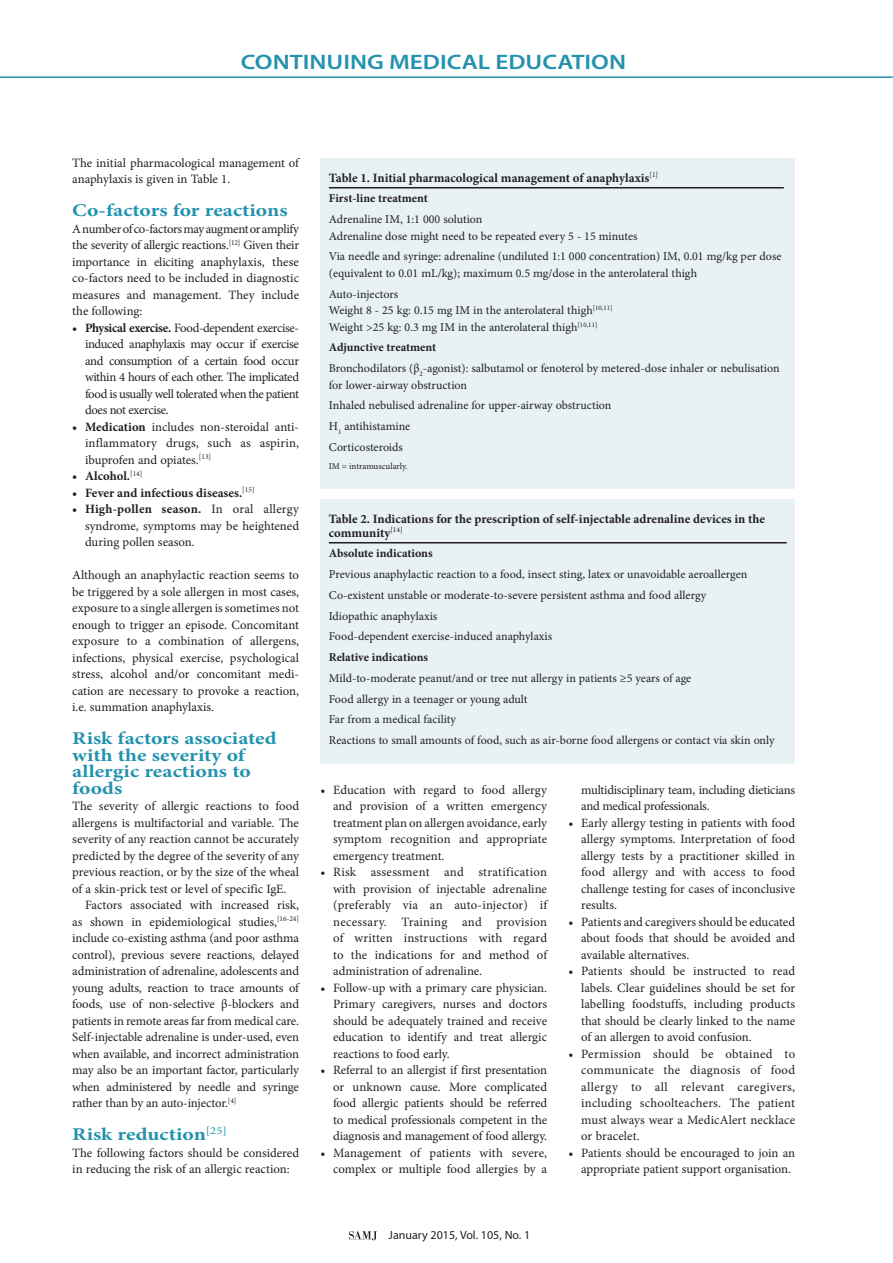
<style>
.page{position:relative;width:893px;height:1263px;background:#fff}
.page>*{position:absolute;margin:0;border:0;box-sizing:border-box;transform-origin:0 0}
.t1{font:600 21px "Myriad Pro";color:#2392ae;scale:1.2 1}
.B_HEAD{font:700 18px/16.5px "Minion Pro";color:#2392ae;scale:1.2 1}
.BODY_TEXT_INDENT{font:12.75px/16.5px "Minion Pro";letter-spacing:-.005em;color:#231f20;text-align:justify}
.BODY_TEXT_1ST_PARAGR{font:12.75px/16.5px "Minion Pro";color:#231f20;text-align:justify}
.TABLE_HEAD{font:700 12.75px/13.5px "Minion Pro";color:#231f20}
.TABLE_COPY{font:12px "Minion Pro";color:#231f20}
.TABLE_COPY-2{font:700 12px "Minion Pro";letter-spacing:-.005em;color:#231f20}
.t2{font:12px "Myriad Pro";color:#231f20}
.TABLE_FOOTNOTE{font:9px "Minion Pro";color:#231f20}
.s1{font-weight:700}
</style>
<div class="page">
<hr style="left:0;top:76px;width:893px;height:2px;background:#2392ae">
<svg style="left:349px;top:1231px;width:28px;height:9px"></svg>
<div style="left:320px;top:158px;width:475px;height:330px;background:#e8f1f4"></div>
<hr style="left:329px;top:187px;width:455px;height:1px;background:#231f20">
<div style="left:320px;top:499px;width:475px;height:264px;background:#e8f1f4"></div>
<hr style="left:329px;top:542px;width:458px;height:1px;background:#231f20">
<h1 class="t1" style="left:241px;top:48px;width:323px">CONTINUING MEDICAL EDUCATION</h1>
<p class="BODY_TEXT_1ST_PARAGR" style="left:72px;top:154px;width:228px">The initial pharmacological management of anaphylaxis is given in Table 1.</p>
<h2 class="B_HEAD" style="left:72px;top:202px;width:181px">Co-factors for reactions</h2>
<p class="BODY_TEXT_1ST_PARAGR" style="left:72px;top:220px;width:228px">A number of co-factors may augment or amplify the severity of allergic reactions.<sup>[12]</sup> Given their importance in eliciting anaphylaxis, these co-factors need to be included in diagnostic measures and management. They include the following:</p>
<p class="BODY_TEXT_INDENT" style="left:85px;top:319px;width:216px;text-indent:-13px"><span class="s1">• Physical exercise.</span> Food-dependent exercise&shy;induced anaphylaxis may occur if exercise and consumption of a certain food occur within 4 hours of each other. The implicated food is usually well tolerated when the patient does not exercise.</p>
<p class="BODY_TEXT_INDENT" style="left:85px;top:418px;width:216px;text-indent:-13px"><span class="s1">• Medication</span> includes non-steroidal anti&shy;inflammatory drugs, such as aspirin, ibuprofen and opiates.<sup>[13]</sup></p>
<p class="TABLE_HEAD" style="left:72px;top:469px;width:72px">• Alcohol.<sup>[14]</sup></p>
<p class="TABLE_HEAD" style="left:72px;top:486px;width:184px">• Fever and infectious diseases.<sup>[15]</sup></p>
<p class="BODY_TEXT_INDENT" style="left:85px;top:501px;width:216px;text-indent:-13px"><span class="s1">• High-pollen season.</span> In oral allergy syndrome, symptoms may be heightened during pollen season.</p>
<p class="BODY_TEXT_1ST_PARAGR" style="left:72px;top:567px;width:228px">Although an anaphylactic reaction seems to be triggered by a sole allergen in most cases, exposure to a single allergen is sometimes not enough to trigger an episode. Concomitant exposure to a combination of allergens, infections, physical exercise, psychological stress, alcohol and/or concomitant medi&shy;cation are necessary to provoke a reaction, i.e. summation anaphylaxis.</p>
<h2 class="B_HEAD" style="left:72px;top:730px;width:172px">Risk factors associated with the severity of allergic reactions to foods</h2>
<p class="BODY_TEXT_1ST_PARAGR" style="left:72px;top:798px;width:228px">The severity of allergic reactions to food allergens is multifactorial and variable. The severity of any reaction cannot be accurately predicted by the degree of the severity of any previous reaction, or by the size of the wheal of a skin-prick test or level of specific IgE.</p>
<p class="BODY_TEXT_INDENT" style="left:72px;top:897px;width:228px;text-indent:13px">Factors associated with increased risk, as shown in epidemiological studies,<sup>[16-24] </sup>include co-existing asthma (and poor asthma control), previous severe reactions, delayed administration of adrenaline, adolescents and young adults, reaction to trace amounts of foods, use of non-selective β-blockers and patients in remote areas far from medical care.<br>Self-injectable adrenaline is under-used, even when available, and incorrect administration may also be an important factor, particularly when administered by needle and syringe rather than by an auto-injector.<sup>[4]</sup></p>
<h2 class="B_HEAD" style="left:72px;top:1126px;width:130px">Risk reduction<sup>[25]</sup></h2>
<p class="BODY_TEXT_1ST_PARAGR" style="left:72px;top:1144px;width:228px">The following factors should be considered in reducing the risk of an allergic reaction:</p>
<p class="TABLE_HEAD" style="left:329px;top:171px;width:331px">Table 1. Initial pharmacological management of anaphylaxis<sup>[1]</sup></p>
<p class="TABLE_COPY-2" style="left:329px;top:190px;width:101px">First-line treatment</p>
<p class="TABLE_COPY" style="left:329px;top:211px;width:155px">Adrenaline IM, 1:1 000 solution</p>
<p class="TABLE_COPY" style="left:329px;top:228px;width:310px">Adrenaline dose might need to be repeated every 5 - 15 minutes</p>
<p class="TABLE_COPY" style="left:329px;top:249px;width:454px">Via needle and syringe: adrenaline (undiluted 1:1 000 concentration) IM, 0.01 mg/kg per dose</p>
<p class="TABLE_COPY" style="left:329px;top:265px;width:370px">(equivalent to 0.01 mL/kg); maximum 0.5 mg/dose in the anterolateral thigh</p>
<p class="TABLE_COPY" style="left:329px;top:286px;width:71px">Auto-injectors</p>
<p class="TABLE_COPY" style="left:329px;top:302px;width:285px">Weight 8 - 25 kg: 0.15 mg IM in the anterolateral thigh<sup>[10,11]</sup></p>
<p class="TABLE_COPY" style="left:329px;top:319px;width:270px">Weight &gt;25 kg: 0.3 mg IM in the anterolateral thigh<sup>[10,11]</sup></p>
<p class="TABLE_COPY-2" style="left:329px;top:339px;width:109px">Adjunctive treatment</p>
<p class="TABLE_COPY" style="left:329px;top:360px;width:452px">Bronchodilators (β<sub>2</sub>-agonist): salbutamol or fenoterol by metered-dose inhaler or nebulisation</p>
<p class="TABLE_COPY" style="left:329px;top:377px;width:140px">for lower-airway obstruction</p>
<p class="TABLE_COPY" style="left:329px;top:397px;width:284px">Inhaled nebulised adrenaline for upper-airway obstruction</p>
<p class="TABLE_COPY" style="left:329px;top:418px;width:83px">H<sub>1</sub> antihistamine</p>
<p class="TABLE_COPY" style="left:329px;top:439px;width:76px">Corticosteroids</p>
<p class="TABLE_FOOTNOTE" style="left:329px;top:460px;width:80px">IM = intramuscularly.</p>
<p class="TABLE_HEAD" style="left:329px;top:512px;width:438px">Table 2. Indications for the prescription of self-injectable adrenaline devices in the community<sup>[14]</sup></p>
<p class="TABLE_COPY-2" style="left:329px;top:545px;width:105px">Absolute indications</p>
<p class="TABLE_COPY" style="left:329px;top:566px;width:420px">Previous anaphylactic reaction to a food, insect sting, latex or unavoidable aeroallergen</p>
<p class="TABLE_COPY" style="left:329px;top:587px;width:379px">Co-existent unstable or moderate-to-severe persistent asthma and food allergy</p>
<p class="TABLE_COPY" style="left:329px;top:608px;width:110px">Idiopathic anaphylaxis</p>
<p class="TABLE_COPY" style="left:329px;top:628px;width:225px">Food-dependent exercise-induced anaphylaxis</p>
<p class="TABLE_COPY-2" style="left:329px;top:649px;width:101px">Relative indications</p>
<p class="TABLE_COPY" style="left:329px;top:670px;width:364px">Mild-to-moderate peanut/and or tree nut allergy in patients ≥5 years of age</p>
<p class="TABLE_COPY" style="left:329px;top:691px;width:200px">Food allergy in a teenager or young adult</p>
<p class="TABLE_COPY" style="left:329px;top:711px;width:129px">Far from a medical facility</p>
<p class="TABLE_COPY" style="left:329px;top:732px;width:447px">Reactions to small amounts of food, such as air-borne food allergens or contact via skin only</p>
<p class="BODY_TEXT_INDENT" style="left:333px;top:781px;width:216px;text-indent:-13px">• Education with regard to food allergy and provision of a written emergency treatment plan on allergen avoidance, early symptom recognition and appropriate emergency treatment.</p>
<p class="BODY_TEXT_INDENT" style="left:333px;top:864px;width:216px;text-indent:-13px">• Risk assessment and stratification with provision of injectable adrenaline (preferably via an auto-injector) if necessary. Training and provision of written instructions with regard to the indications for and method of administration of adrenaline.</p>
<p class="BODY_TEXT_INDENT" style="left:333px;top:979px;width:216px;text-indent:-13px">• Follow-up with a primary care physician.<br>Primary caregivers, nurses and doctors should be adequately trained and receive education to identify and treat allergic reactions to food early.</p>
<p class="BODY_TEXT_INDENT" style="left:333px;top:1062px;width:216px;text-indent:-13px">• Referral to an allergist if first presentation or unknown cause. More complicated food allergic patients should be referred to medical professionals competent in the diagnosis and management of food allergy.</p>
<p class="BODY_TEXT_INDENT" style="left:320px;top:1144px;width:228px;text-align:right">• Management of patients with severe, complex or multiple food allergies by a</p>
<p class="BODY_TEXT_INDENT" style="left:581px;top:781px;width:216px">multidisciplinary team, including dieticians and medical professionals.</p>
<p class="BODY_TEXT_INDENT" style="left:581px;top:814px;width:216px;text-indent:-13px">• Early allergy testing in patients with food allergy symptoms. Interpretation of food allergy tests by a practitioner skilled in food allergy and with access to food challenge testing for cases of inconclusive results.</p>
<p class="BODY_TEXT_INDENT" style="left:581px;top:913px;width:216px;text-indent:-13px">• Patients and caregivers should be educated about foods that should be avoided and available alternatives.</p>
<p class="BODY_TEXT_INDENT" style="left:581px;top:963px;width:216px;text-indent:-13px">• Patients should be instructed to read labels. Clear guidelines should be set for labelling foodstuffs, including products that should be clearly linked to the name of an allergen to avoid confusion.</p>
<p class="BODY_TEXT_INDENT" style="left:581px;top:1045px;width:216px;text-indent:-13px">• Permission should be obtained to communicate the diagnosis of food allergy to all relevant caregivers, including schoolteachers. The patient must always wear a MedicAlert necklace or bracelet.</p>
<p class="BODY_TEXT_INDENT" style="left:581px;top:1144px;width:216px;text-indent:-13px">• Patients should be encouraged to join an appropriate patient support organisation.</p>
<p class="t2" style="left:389px;top:1228px;width:143px">January 2015, Vol. 105, No. 1</p>
</div>
